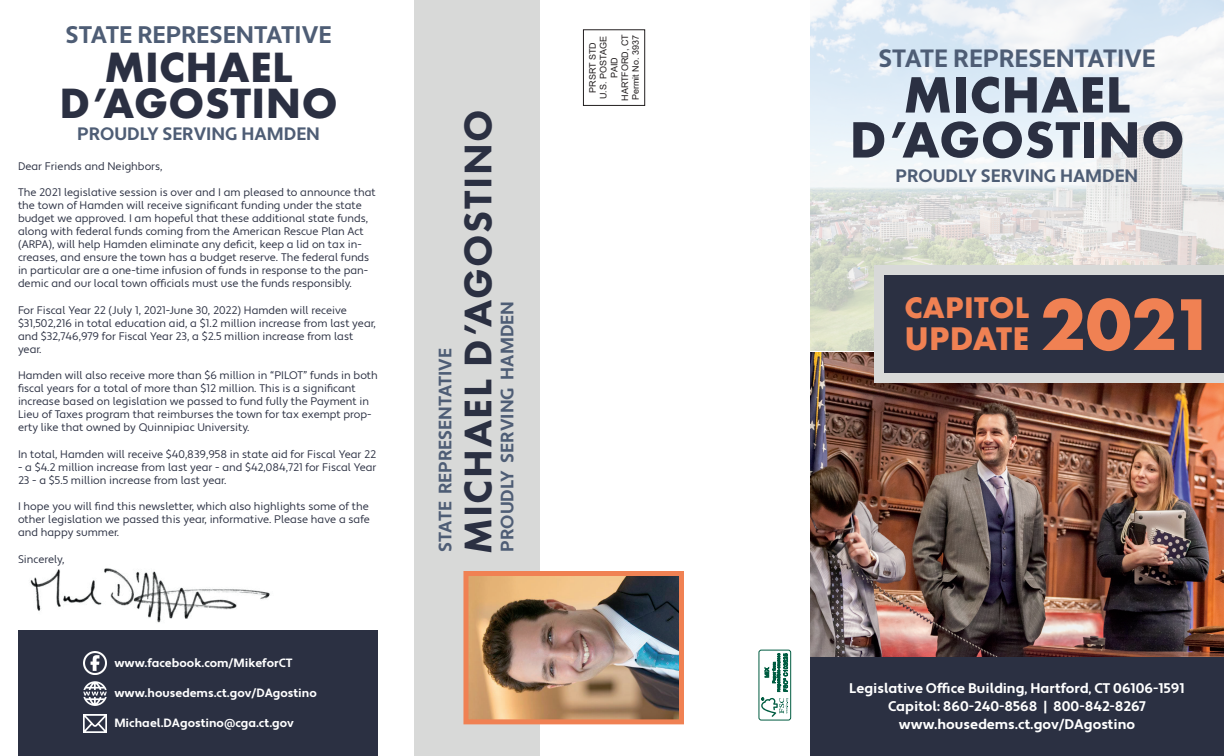
<style>
.page{position:relative;width:1224px;height:756px;background:#fff}
.page>*{position:absolute;margin:0;border:0;box-sizing:border-box;transform-origin:0 0}
.t1{font:700 76px "Futura PT";color:#f08153}
.t2{font:700 53px/45px "Futura PT";letter-spacing:.01em;color:#2b3042;text-align:center}
.t3{font:700 44px "Futura PT";letter-spacing:.01em;color:#2b3042}
.t4{font:800 40px "Futura PT";letter-spacing:.04em;color:#2b3042}
.t5{font:700 34px "Futura PT";letter-spacing:.01em;color:#f08153}
.t6{font:700 31px "Futura PT";letter-spacing:.01em;color:#f08153}
.t7{font:700 25px "Apertura";color:#4e5d75}
.t8{font:700 24px "Apertura";color:#4e5d75}
.t9{font:700 18px "Apertura";color:#4e5d75}
.t10{font:700 14px/18px "Apertura";color:#fff;text-align:center}
.t11{font:700 12px "Apertura";color:#fff}
.t12{font:11px/13px "Apertura";color:#2b3042}
.t13{font:9px/10.8px "Arial";color:#231f20;text-align:center}
</style>
<div class="page">
<img style="left:30px;top:568px;width:240px;height:55px">
<img style="left:810px;top:0;width:414px;height:657px">
<div style="left:810px;top:657px;width:414px;height:99px;background:#2b3042"></div>
<div style="left:414px;top:0;width:126px;height:756px;background:#d8d9d8"></div>
<div style="left:583px;top:30px;width:62px;height:76px;border:1px solid #231f20"></div>
<img style="left:469px;top:577px;width:209px;height:141px">
<div style="left:463px;top:571px;width:221px;height:153px;border:5px solid #f08153"></div>
<svg style="left:874px;top:265px;width:350px;height:118px;background:#4c505e"></svg>
<div style="left:18px;top:630px;width:360px;height:126px;background:#2b3042"></div>
<img style="left:83px;top:682px;width:24px;height:23px">
<img style="left:83px;top:715px;width:24px;height:18px">
<img style="left:83px;top:651px;width:24px;height:24px">
<svg style="left:758px;top:649px;width:34px;height:72px"></svg>
<div style="left:759px;top:650px;width:32px;height:70px;background:#fff;border-radius:2px"></div>
<div style="left:759px;top:650px;width:32px;height:70px;border:1px solid #005c41;border-radius:2px"></div>
<svg style="left:761px;top:698px;width:27px;height:19px"></svg>
<svg style="left:764px;top:653px;width:24px;height:39px"></svg>
<h3 class="t8" style="left:65px;top:20px;width:268px">STATE REPRESENTATIVE</h3>
<h3 class="t3" style="left:104px;top:38px;width:190px">MICHAEL</h3>
<h3 class="t3" style="left:60px;top:74px;width:279px">D’AGOSTINO</h3>
<h3 class="t9" style="left:77px;top:123px;width:244px">PROUDLY SERVING HAMDEN</h3>
<p class="t12" style="left:18px;top:160px;width:146px">Dear Friends and Neighbors,</p>
<p class="t12" style="left:18px;top:186px;width:359px">The 2021 legislative session is over and I am pleased to announce that the town of Hamden will receive significant funding under the state budget we approved. I am hopeful that these additional state funds, along with federal funds coming from the American Rescue Plan Act (ARPA), will help Hamden eliminate any deficit, keep a lid on tax in&shy;creases, and ensure the town has a budget reserve. The federal funds in particular are a one-time infusion of funds in response to the pan&shy;demic and our local town officials must use the funds responsibly.</p>
<p class="t12" style="left:18px;top:304px;width:359px">For Fiscal Year 22 (July 1, 2021-June 30, 2022) Hamden will receive $31,502,216 in total education aid, a $1.2 million increase from last year, and $32,746,979 for Fiscal Year 23, a $2.5 million increase from last year.</p>
<p class="t12" style="left:18px;top:369px;width:361px">Hamden will also receive more than $6 million in “PILOT” funds in both fiscal years for a total of more than $12 million. This is a significant increase based on legislation we passed to fund fully the Payment in Lieu of Taxes program that reimburses the town for tax exempt prop&shy;erty like that owned by Quinnipiac University.</p>
<p class="t12" style="left:18px;top:448px;width:360px">In total, Hamden will receive $40,839,958 in state aid for Fiscal Year 22</p>
<p class="t12" style="left:18px;top:461px;width:360px">- a $4.2 million increase from last year - and $42,084,721 for Fiscal Year<br>23 - a $5.5 million increase from last year.</p>
<p class="t12" style="left:18px;top:500px;width:354px;text-align:justify">I hope you will find this newsletter, which also highlights some of the other legislation we passed this year, informative. Please have a safe and happy summer.</p>
<p class="t12" style="left:18px;top:553px;width:48px">Sincerely,</p>
<p class="t11" style="left:114px;top:655px;width:180px">www.facebook.com/MikeforCT</p>
<p class="t11" style="left:114px;top:685px;width:204px">www.housedems.ct.gov/DAgostino</p>
<p class="t11" style="left:114px;top:715px;width:181px">Michael.DAgostino@cga.ct.gov</p>
<h3 class="t9" style="left:434px;top:552px;width:205px;rotate:-90deg">STATE REPRESENTATIVE</h3>
<h3 class="t4" style="left:453px;top:554px;width:446px;rotate:-90deg">MICHAEL D’AGOSTINO</h3>
<h3 class="t9" style="left:496px;top:552px;width:252px;rotate:-90deg">PROUDLY SERVING HAMDEN</h3>
<p class="t13" style="left:620px;top:101px;width:68px;text-align:left;rotate:-90deg">HARTFORD, CT<br>Permit No. 3937</p>
<p class="t13" style="left:587px;top:99px;width:64px;rotate:-90deg">PRSRT STD<br>U.S. POSTAGE<br>PAID</p>
<h3 class="t7" style="left:878px;top:43px;width:279px">STATE REPRESENTATIVE</h3>
<h2 class="t2" style="left:850px;top:71px;width:336px">MICHAEL<br>D’AGOSTINO</h2>
<h3 class="t9" style="left:896px;top:165px;width:244px">PROUDLY SERVING HAMDEN</h3>
<h3 class="t6" style="left:904px;top:288px;width:126px">CAPITOL</h3>
<h3 class="t5" style="left:904px;top:317px;width:126px">UPDATE</h3>
<h1 class="t1" style="left:1040px;top:276px;width:177px">2021</h1>
<p class="t10" style="left:849px;top:679px;width:337px">Legislative Office Building, Hartford, CT 06106-1591<br>Capitol: 860-240-8568 | 800-842-8267 www.housedems.ct.gov/DAgostino</p>
</div>
